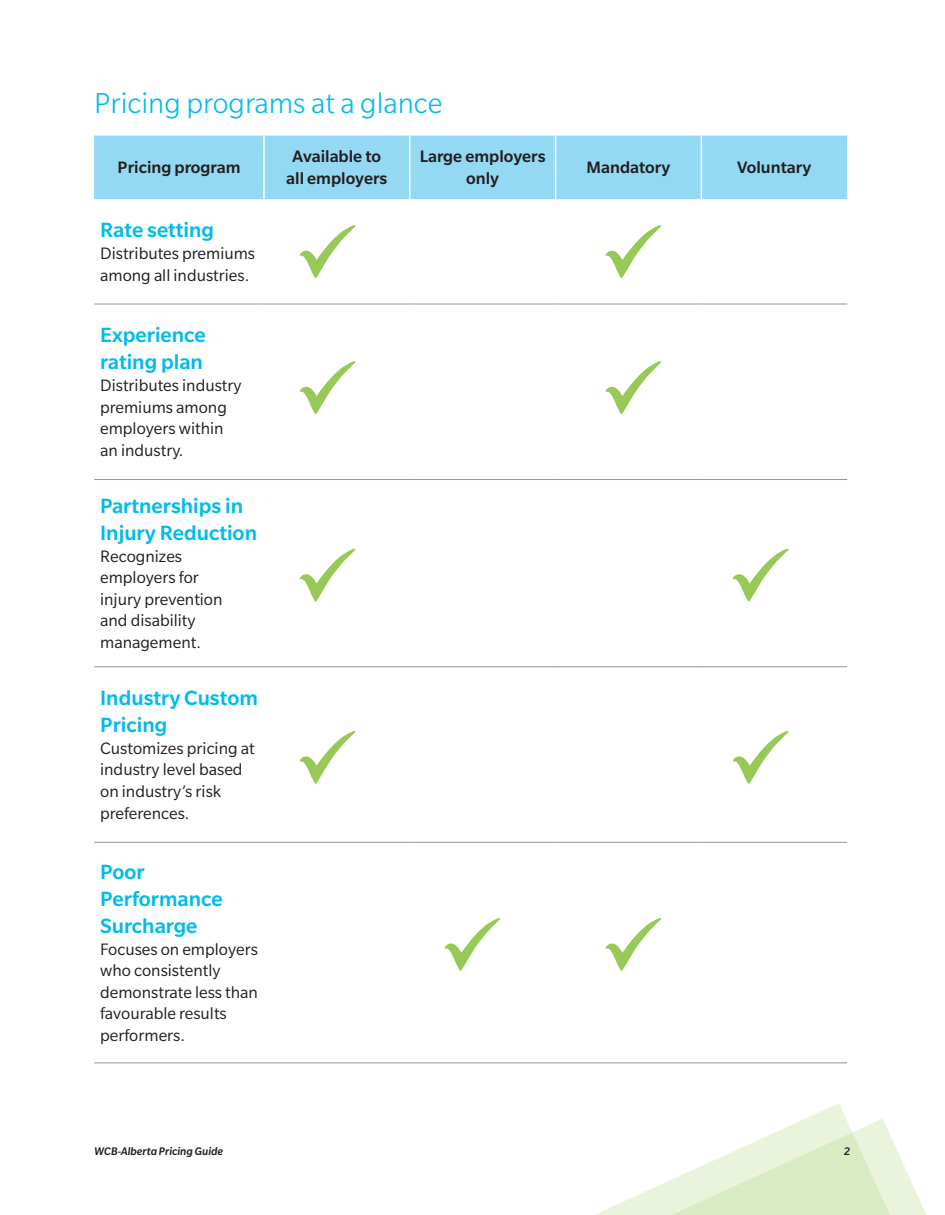
<style>
.page{position:relative;width:945px;height:1215px;background:#fff}
.page>*{position:absolute;margin:0;border:0;box-sizing:border-box;transform-origin:0 0}
.t1{font:300 31.5px "Slate Std";color:#00bbec}
.t2{font:500 22.5px/27px "Slate Std";color:#00bbec}
.t3{font:18px/21.6px "Slate Std";color:#231f20}
.t4{font:500 18px/21.6px "Slate Std";color:#231f20;text-align:center}
.t5{font:italic 500 12px "Slate Std";color:#231f20}
</style>
<div class="page">
<svg style="left:594px;top:1103px;width:333px;height:112px"></svg>
<div style="left:94px;top:136px;width:753px;height:63px;background:#93d9f4"></div>
<hr style="left:94px;top:304px;width:170px;height:1px;background:#939598">
<hr style="left:264px;top:304px;width:146px;height:1px;background:#939598">
<hr style="left:410px;top:304px;width:146px;height:1px;background:#939598">
<hr style="left:556px;top:304px;width:145px;height:1px;background:#939598">
<hr style="left:701px;top:304px;width:146px;height:1px;background:#939598">
<hr style="left:94px;top:479px;width:170px;height:1px;background:#939598">
<hr style="left:264px;top:479px;width:146px;height:1px;background:#939598">
<hr style="left:410px;top:479px;width:146px;height:1px;background:#939598">
<hr style="left:556px;top:479px;width:145px;height:1px;background:#939598">
<hr style="left:701px;top:479px;width:146px;height:1px;background:#939598">
<hr style="left:94px;top:666px;width:170px;height:1px;background:#939598">
<hr style="left:264px;top:666px;width:146px;height:1px;background:#939598">
<hr style="left:410px;top:666px;width:146px;height:1px;background:#939598">
<hr style="left:556px;top:666px;width:145px;height:1px;background:#939598">
<hr style="left:701px;top:666px;width:146px;height:1px;background:#939598">
<hr style="left:94px;top:842px;width:170px;height:1px;background:#939598">
<hr style="left:264px;top:842px;width:146px;height:1px;background:#939598">
<hr style="left:410px;top:842px;width:146px;height:1px;background:#939598">
<hr style="left:556px;top:842px;width:145px;height:1px;background:#939598">
<hr style="left:701px;top:842px;width:146px;height:1px;background:#939598">
<hr style="left:94px;top:1063px;width:170px;height:1px;background:#939598">
<hr style="left:264px;top:1063px;width:146px;height:1px;background:#939598">
<hr style="left:410px;top:1063px;width:146px;height:1px;background:#939598">
<hr style="left:556px;top:1063px;width:145px;height:1px;background:#939598">
<hr style="left:701px;top:1063px;width:146px;height:1px;background:#939598">
<hr style="left:263px;top:136px;width:2px;height:63px;background:#fff">
<hr style="left:409px;top:136px;width:2px;height:63px;background:#fff">
<hr style="left:555px;top:136px;width:1px;height:63px;background:#fff">
<hr style="left:701px;top:136px;width:1px;height:63px;background:#fff">
<svg style="left:300px;top:225px;width:56px;height:53px"></svg>
<svg style="left:300px;top:361px;width:56px;height:53px"></svg>
<svg style="left:300px;top:549px;width:56px;height:52px"></svg>
<svg style="left:300px;top:731px;width:56px;height:53px"></svg>
<svg style="left:444px;top:918px;width:57px;height:53px"></svg>
<svg style="left:733px;top:549px;width:56px;height:52px"></svg>
<svg style="left:733px;top:731px;width:56px;height:53px"></svg>
<svg style="left:605px;top:225px;width:57px;height:53px"></svg>
<svg style="left:605px;top:361px;width:57px;height:53px"></svg>
<svg style="left:605px;top:918px;width:57px;height:53px"></svg>
<h1 class="t1" style="left:94px;top:87px;width:350px">Pricing programs at a glance</h1>
<p class="t4" style="left:118px;top:157px;width:124px">Pricing program</p>
<p class="t4" style="left:286px;top:146px;width:103px">Available to all employers</p>
<p class="t4" style="left:420px;top:146px;width:127px">Large employers only</p>
<p class="t4" style="left:587px;top:157px;width:85px">Mandatory</p>
<p class="t4" style="left:737px;top:157px;width:76px">Voluntary</p>
<p class="t2" style="left:100px;top:217px;width:115px">Rate setting</p>
<p class="t3" style="left:100px;top:242px;width:157px">Distributes premiums among all industries.</p>
<p class="t2" style="left:100px;top:322px;width:107px">Experience rating plan</p>
<p class="t3" style="left:100px;top:374px;width:143px">Distributes industry premiums among employers within an industry.</p>
<p class="t2" style="left:100px;top:492px;width:158px">Partnerships in<br>Injury Reduction</p>
<p class="t3" style="left:100px;top:545px;width:124px">Recognizes employers for injury prevention and disability management.</p>
<p class="t2" style="left:100px;top:684px;width:159px">Industry Custom<br>Pricing</p>
<p class="t3" style="left:100px;top:737px;width:156px">Customizes pricing at industry level based on industry’s risk preferences.</p>
<p class="t2" style="left:100px;top:858px;width:124px">Poor<br>Performance<br>Surcharge</p>
<p class="t3" style="left:100px;top:938px;width:159px">Focuses on employers who consistently demonstrate less than favourable results performers.</p>
<p class="t5" style="left:94px;top:1145px;width:130px">WCB-Alberta Pricing Guide</p>
<p class="t5" style="left:844px;top:1145px;width:8px">2</p>
</div>
